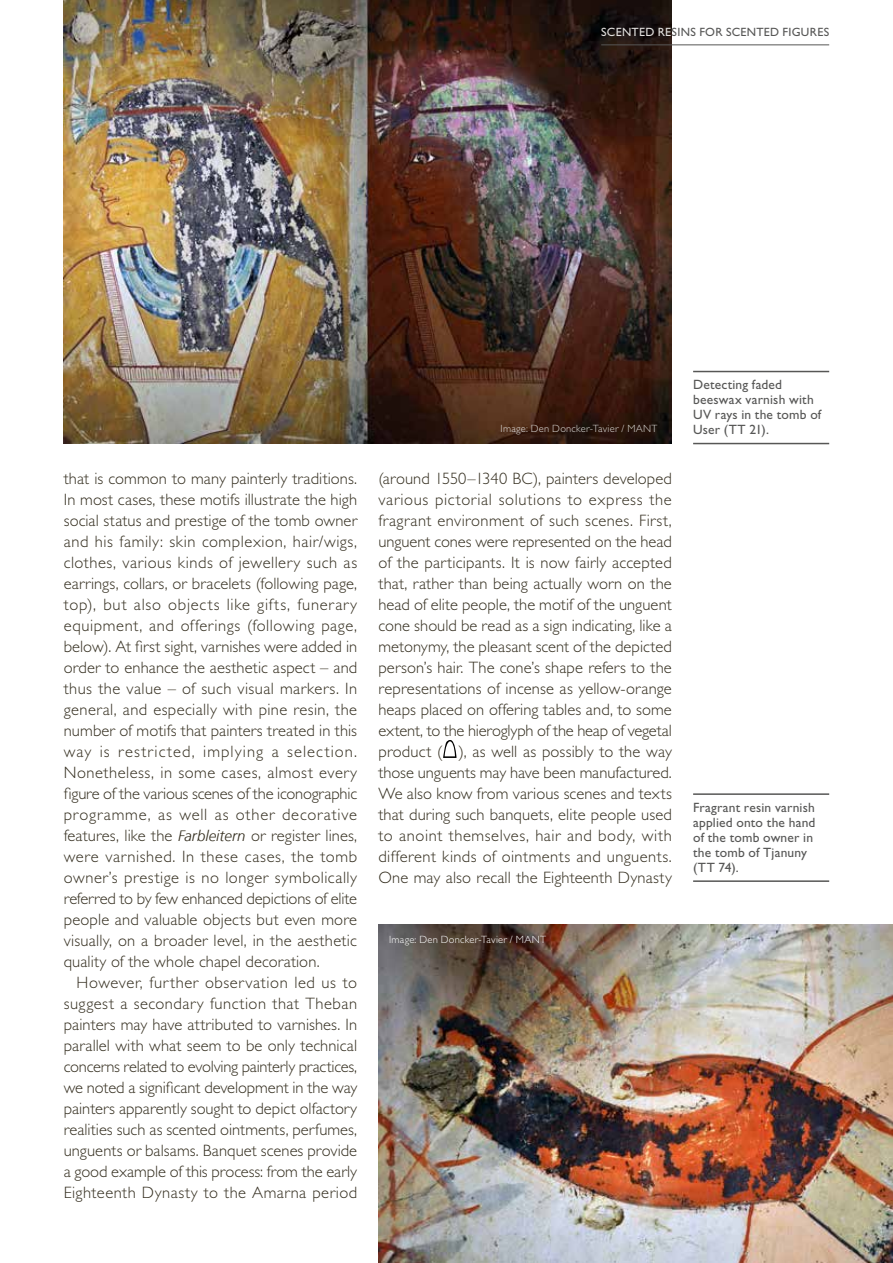
<style>
.page{position:relative;width:893px;height:1263px;background:#fff}
.page>*{position:absolute;margin:0;border:0;box-sizing:border-box;transform-origin:0 0}
.t1{font:300 16.5px/21px "Gill Sans Std";letter-spacing:.015em;color:#342e1f;text-align:justify}
.t2{font:13.5px/15px "Gill Sans Std";letter-spacing:.015em;color:#575756}
.t3{font:12px "Gill Sans Std";letter-spacing:.025em;color:#575756}
.t4{font:300 10.5px "Gill Sans Std";letter-spacing:.025em;color:#dbd9d6}
.t5{font:300 10.5px "Gill Sans Std";letter-spacing:.025em;color:#fff}
.s1{color:#e2e0de}
.s2{font-family:"Frutiger";font-style:italic;font-size:15px}
</style>
<div class="page">
<hr style="left:693px;top:371px;width:136px;height:1px;background:#575756">
<hr style="left:693px;top:443px;width:136px;height:1px;background:#575756">
<img style="left:64px;top:0;width:607px;height:444px">
<svg style="left:443px;top:740px;width:13px;height:18px"></svg>
<img style="left:378px;top:924px;width:515px;height:339px">
<hr style="left:693px;top:793px;width:136px;height:2px;background:#575756">
<hr style="left:693px;top:880px;width:136px;height:2px;background:#575756">
<hr style="left:601px;top:44px;width:228px;height:1px;background:#575756">
<p class="t3" style="left:601px;top:25px;width:229px"><span class="s1">SCENTED RE</span>SINS FOR SCENTED FIGURES</p>
<p class="t1" style="left:64px;top:468px;width:295px">that is common to many painterly traditions.<br>In most cases, these motifs illustrate the high social status and prestige of the tomb owner and his family: skin complexion, hair/wigs, clothes, various kinds of jewellery such as earrings, collars, or bracelets (following page, top), but also objects like gifts, funerary equipment, and offerings (following page, below). At first sight, varnishes were added in order to enhance the aesthetic aspect – and thus the value – of such visual markers. In general, and especially with pine resin, the number of motifs that painters treated in this way is restricted, implying a selection.<br>Nonetheless, in some cases, almost every figure of the various scenes of the iconographic programme, as well as other decorative features, like the <span class="s2">Farbleitern</span> or register lines, were varnished. In these cases, the tomb owner’s prestige is no longer symbolically referred to by few enhanced depictions of elite people and valuable objects but even more visually, on a broader level, in the aesthetic quality of the whole chapel decoration.</p>
<p class="t1" style="left:64px;top:972px;width:295px;text-indent:13px">However, further observation led us to suggest a secondary function that Theban painters may have attributed to varnishes. In parallel with what seem to be only technical concerns related to evolving painterly practices, we noted a significant development in the way painters apparently sought to depict olfactory realities such as scented ointments, perfumes, unguents or balsams. Banquet scenes provide a good example of this process: from the early Eighteenth Dynasty to the Amarna period</p>
<p class="t4" style="left:501px;top:423px;width:158px">Image: Den Doncker-Tavier / MANT</p>
<p class="t1" style="left:378px;top:468px;width:295px">(around 1550–1340 BC), painters developed various pictorial solutions to express the fragrant environment of such scenes. First, unguent cones were represented on the head of the participants. It is now fairly accepted that, rather than being actually worn on the head of elite people, the motif of the unguent cone should be read as a sign indicating, like a metonymy, the pleasant scent of the depicted person’s hair. The cone’s shape refers to the representations of incense as yellow-orange heaps placed on offering tables and, to some extent, to the hieroglyph of the heap of vegetal product ( ), as well as possibly to the way those unguents may have been manufactured.<br>We also know from various scenes and texts that during such banquets, elite people used to anoint themselves, hair and body, with different kinds of ointments and unguents.<br>One may also recall the Eighteenth Dynasty</p>
<p class="t5" style="left:389px;top:933px;width:158px">Image: Den Doncker-Tavier / MANT</p>
<p class="t2" style="left:693px;top:377px;width:130px">Detecting faded beeswax varnish with<br>UV rays in the tomb of<br>User (TT 21).</p>
<p class="t2" style="left:693px;top:800px;width:124px">Fragrant resin varnish applied onto the hand of the tomb owner in the tomb of Tjanuny (TT 74).</p>
</div>
